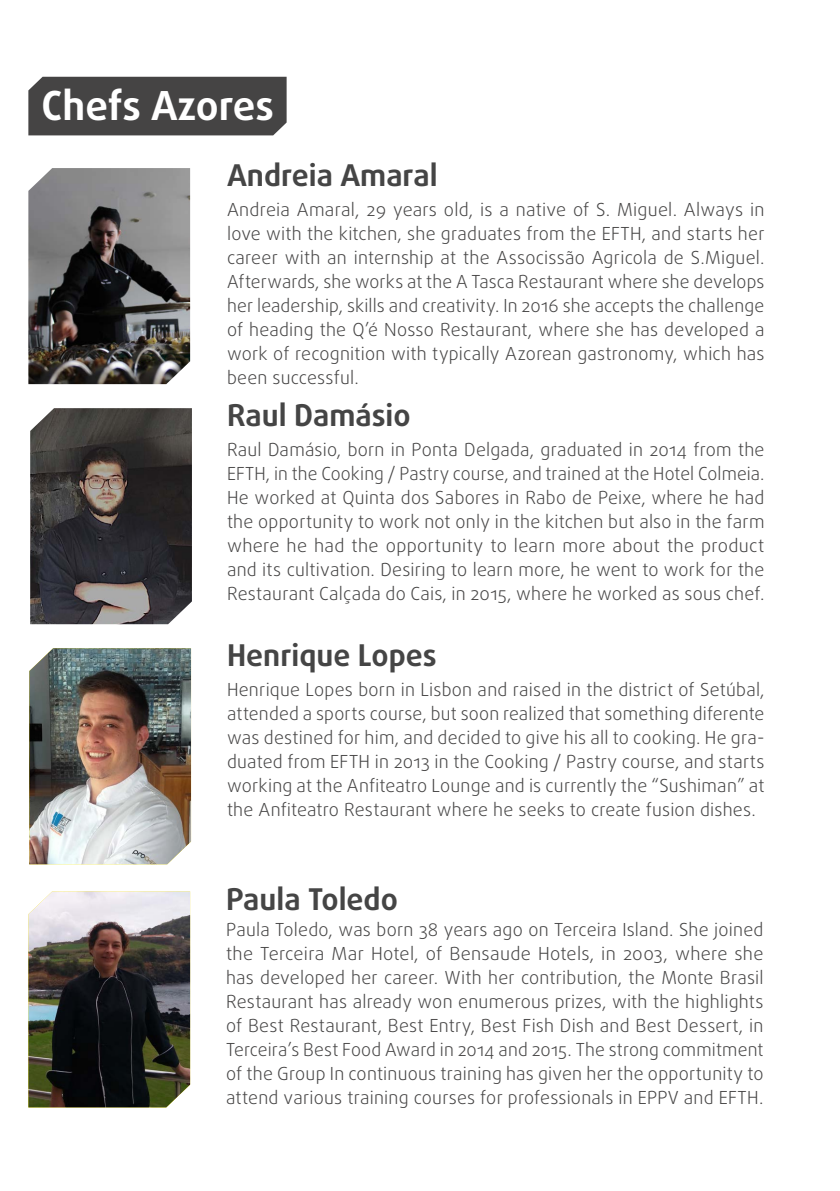
<style>
.page{position:relative;width:840px;height:1191px;background:#fff}
.page>*{position:absolute;margin:0;border:0;box-sizing:border-box;transform-origin:0 0}
.t1{font:700 40px "Daxline Pro";color:#fff}
.t2{font:700 30px "Daxline Pro";color:#454545}
.t3{font:300 18px/24px "Daxline Pro";letter-spacing:.01em;color:#454444;text-align:justify}
</style>
<div class="page">
<div style="left:28px;top:77px;width:258px;height:58px;background:#454444"></div>
<img style="left:28px;top:168px;width:162px;height:216px">
<img style="left:29px;top:648px;width:162px;height:216px">
<img style="left:30px;top:408px;width:162px;height:216px">
<img style="left:28px;top:891px;width:162px;height:216px">
<h1 class="t1" style="left:42px;top:79px;width:234px">Chefs Azores</h1>
<h2 class="t2" style="left:227px;top:155px;width:212px">Andreia Amaral</h2>
<p class="t3" style="left:227px;top:198px;width:538px">Andreia Amaral, 29 years old, is a native of S. Miguel. Always in love with the kitchen, she graduates from the EFTH, and starts her career with an internship at the Associssão Agricola de S.Miguel.<br>Afterwards, she works at the A Tasca Restaurant where she develops her leadership, skills and creativity. In 2016 she accepts the challenge of heading the Q’é Nosso Restaurant, where she has developed a work of recognition with typically Azorean gastronomy, which has been successful.</p>
<h2 class="t2" style="left:227px;top:395px;width:185px">Raul Damásio</h2>
<p class="t3" style="left:227px;top:438px;width:538px">Raul Damásio, born in Ponta Delgada, graduated in 2014 from the EFTH, in the Cooking / Pastry course, and trained at the Hotel Colmeia.<br>He worked at Quinta dos Sabores in Rabo de Peixe, where he had the opportunity to work not only in the kitchen but also in the farm where he had the opportunity to learn more about the product and its cultivation. Desiring to learn more, he went to work for the Restaurant Calçada do Cais, in 2015, where he worked as sous chef.</p>
<h2 class="t2" style="left:227px;top:635px;width:211px">Henrique Lopes</h2>
<p class="t3" style="left:227px;top:678px;width:538px">Henrique Lopes born in Lisbon and raised in the district of Setúbal, attended a sports course, but soon realized that something diferente was destined for him, and decided to give his all to cooking. He gra&shy;duated from EFTH in 2013 in the Cooking / Pastry course, and starts working at the Anfiteatro Lounge and is currently the “Sushiman” at the Anfiteatro Restaurant where he seeks to create fusion dishes.</p>
<h2 class="t2" style="left:226px;top:878px;width:173px">Paula Toledo</h2>
<p class="t3" style="left:226px;top:918px;width:538px">Paula Toledo, was born 38 years ago on Terceira Island. She joined the Terceira Mar Hotel, of Bensaude Hotels, in 2003, where she has developed her career. With her contribution, the Monte Brasil Restaurant has already won enumerous prizes, with the highlights of Best Restaurant, Best Entry, Best Fish Dish and Best Dessert, in Terceira’s Best Food Award in 2014 and 2015. The strong commitment of the Group In continuous training has given her the opportunity to attend various training courses for professionals in EPPV and EFTH.</p>
</div>
